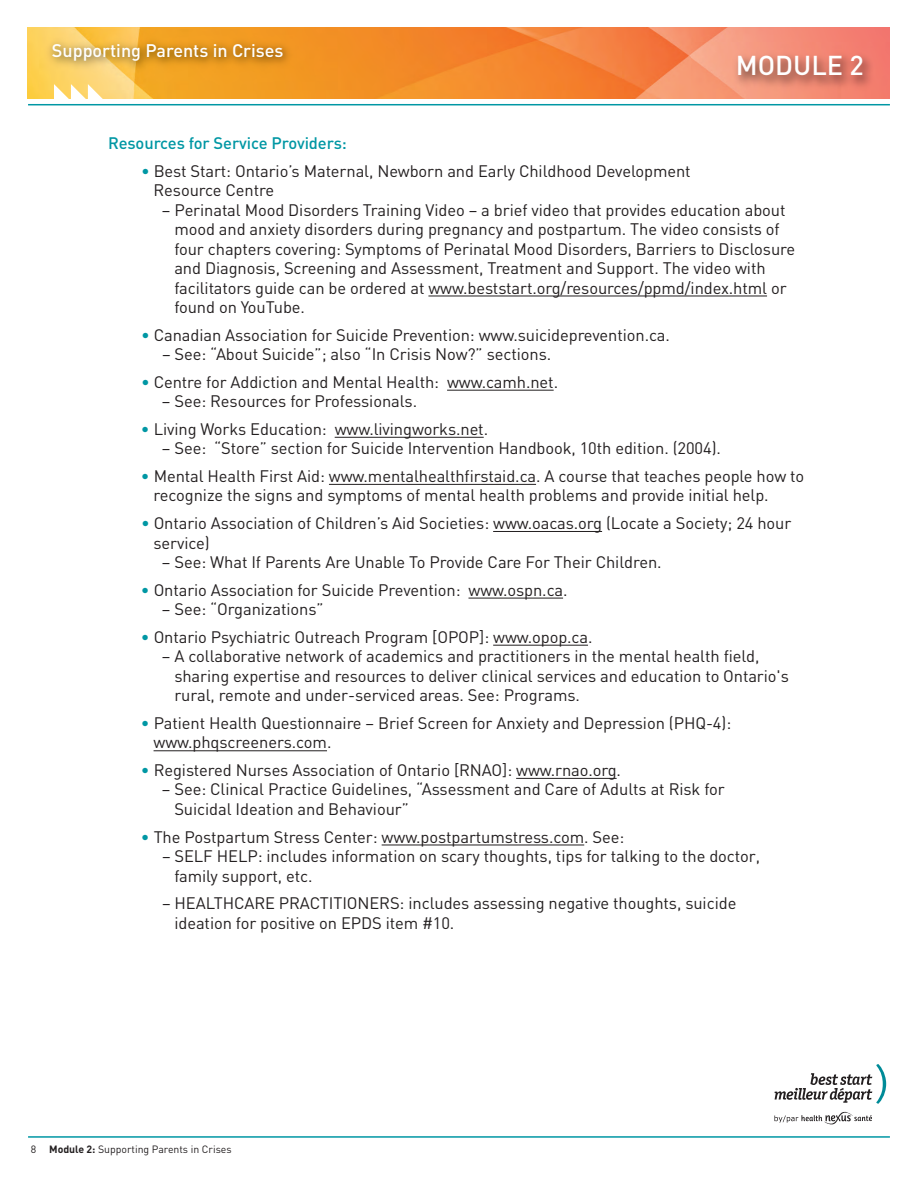
<style>
.page{position:relative;width:918px;height:1188px;background:#fff}
.page>*{position:absolute;margin:0;border:0;box-sizing:border-box;transform-origin:0 0}
.t1{font:500 27px "DIN";color:#fff}
.t2{font:500 18px "DIN";color:#fff}
.t3{font:16.5px/19.5px "DIN";letter-spacing:-.005em;color:#231f20}
.t4{font:500 16.5px "DIN";letter-spacing:-.005em;color:#0097a4}
.t5{font:10.5px "DIN";color:#231f20}
.s1{color:#0097a4}
.s2{font-weight:700}
</style>
<div class="page">
<hr style="left:428px;top:296px;width:339px;height:1px;background:#231f20">
<hr style="left:447px;top:390px;width:107px;height:1px;background:#231f20">
<hr style="left:335px;top:437px;width:149px;height:1px;background:#231f20">
<hr style="left:329px;top:484px;width:207px;height:1px;background:#231f20">
<hr style="left:493px;top:531px;width:109px;height:1px;background:#231f20">
<hr style="left:469px;top:598px;width:94px;height:1px;background:#231f20">
<hr style="left:493px;top:645px;width:95px;height:1px;background:#231f20">
<hr style="left:154px;top:750px;width:173px;height:1px;background:#231f20">
<hr style="left:516px;top:778px;width:101px;height:1px;background:#231f20">
<hr style="left:382px;top:845px;width:202px;height:1px;background:#231f20">
<hr style="left:28px;top:1136px;width:862px;height:2px;background:#0097a4">
<svg style="left:775px;top:1064px;width:111px;height:40px"></svg>
<svg style="left:774px;top:1111px;width:98px;height:13px"></svg>
<img style="left:27px;top:27px;width:863px;height:71px">
<img style="left:692px;top:43px;width:198px;height:56px">
<img style="left:40px;top:30px;width:582px;height:60px">
<svg style="left:54px;top:84px;width:60px;height:22px"></svg>
<hr style="left:28px;top:104px;width:862px;height:1px;background:#0097a4">
<p class="t2" style="left:52px;top:40px;width:233px">Supporting Parents in Crises</p>
<h1 class="t1" style="left:736px;top:50px;width:130px">MODULE 2</h1>
<p class="t4" style="left:108px;top:134px;width:240px">Resources for Service Providers:</p>
<p class="t3" style="left:154px;top:161px;width:539px;text-indent:-13px"><span class="s1">•</span> Best Start: Ontario’s Maternal, Newborn and Early Childhood Development<br>Resource Centre</p>
<p class="t3" style="left:174px;top:200px;width:622px;text-indent:-12px">– Perinatal Mood Disorders Training Video – a brief video that provides education about mood and anxiety disorders during pregnancy and postpartum. The video consists of four chapters covering: Symptoms of Perinatal Mood Disorders, Barriers to Disclosure and Diagnosis, Screening and Assessment, Treatment and Support. The video with facilitators guide can be ordered at www.beststart.org/resources/ppmd/index.html or found on YouTube.</p>
<p class="t3" style="left:141px;top:325px;width:530px"><span class="s1">•</span> Canadian Association for Suicide Prevention: www.suicideprevention.ca.</p>
<p class="t3" style="left:162px;top:345px;width:391px">– See: “About Suicide”; also “In Crisis Now?” sections.</p>
<p class="t3" style="left:141px;top:372px;width:419px"><span class="s1">•</span> Centre for Addiction and Mental Health: www.camh.net.</p>
<p class="t3" style="left:162px;top:392px;width:257px">– See: Resources for Professionals.</p>
<p class="t3" style="left:141px;top:419px;width:349px"><span class="s1">•</span> Living Works Education: www.livingworks.net.</p>
<p class="t3" style="left:162px;top:439px;width:560px">– See: “Store” section for Suicide Intervention Handbook, 10th edition. (2004).</p>
<p class="t3" style="left:154px;top:467px;width:652px;text-indent:-13px"><span class="s1">•</span> Mental Health First Aid: www.mentalhealthfirstaid.ca. A course that teaches people how to recognize the signs and symptoms of mental health problems and provide initial help.</p>
<p class="t3" style="left:154px;top:514px;width:639px;text-indent:-13px"><span class="s1">•</span> Ontario Association of Children’s Aid Societies: www.oacas.org (Locate a Society; 24 hour service)</p>
<p class="t3" style="left:162px;top:553px;width:501px">– See: What If Parents Are Unable To Provide Care For Their Children.</p>
<p class="t3" style="left:141px;top:580px;width:428px"><span class="s1">•</span> Ontario Association for Suicide Prevention: www.ospn.ca.</p>
<p class="t3" style="left:162px;top:600px;width:163px">– See: “Organizations”</p>
<p class="t3" style="left:141px;top:627px;width:453px"><span class="s1">•</span> Ontario Psychiatric Outreach Program [OPOP]: www.opop.ca.</p>
<p class="t3" style="left:174px;top:647px;width:616px;text-indent:-12px">– A collaborative network of academics and practitioners in the mental health field, sharing expertise and resources to deliver clinical services and education to Ontario's rural, remote and under-serviced areas. See: Programs.</p>
<p class="t3" style="left:154px;top:713px;width:579px;text-indent:-13px"><span class="s1">•</span> Patient Health Questionnaire – Brief Screen for Anxiety and Depression (PHQ-4): www.phqscreeners.com.</p>
<p class="t3" style="left:141px;top:761px;width:482px"><span class="s1">•</span> Registered Nurses Association of Ontario [RNAO]: www.rnao.org.</p>
<p class="t3" style="left:174px;top:780px;width:552px;text-indent:-12px">– See: Clinical Practice Guidelines, “Assessment and Care of Adults at Risk for<br>Suicidal Ideation and Behaviour”</p>
<p class="t3" style="left:141px;top:827px;width:485px"><span class="s1">•</span> The Postpartum Stress Center: www.postpartumstress.com. See:</p>
<p class="t3" style="left:174px;top:847px;width:587px;text-indent:-12px">– SELF HELP: includes information on scary thoughts, tips for talking to the doctor, family support, etc.</p>
<p class="t3" style="left:174px;top:894px;width:564px;text-indent:-12px">– HEALTHCARE PRACTITIONERS: includes assessing negative thoughts, suicide ideation for positive on EPDS item #10.</p>
<p class="t5" style="left:31px;top:1144px;width:202px">8 <span class="s2">Module 2:</span> Supporting Parents in Crises</p>
</div>
